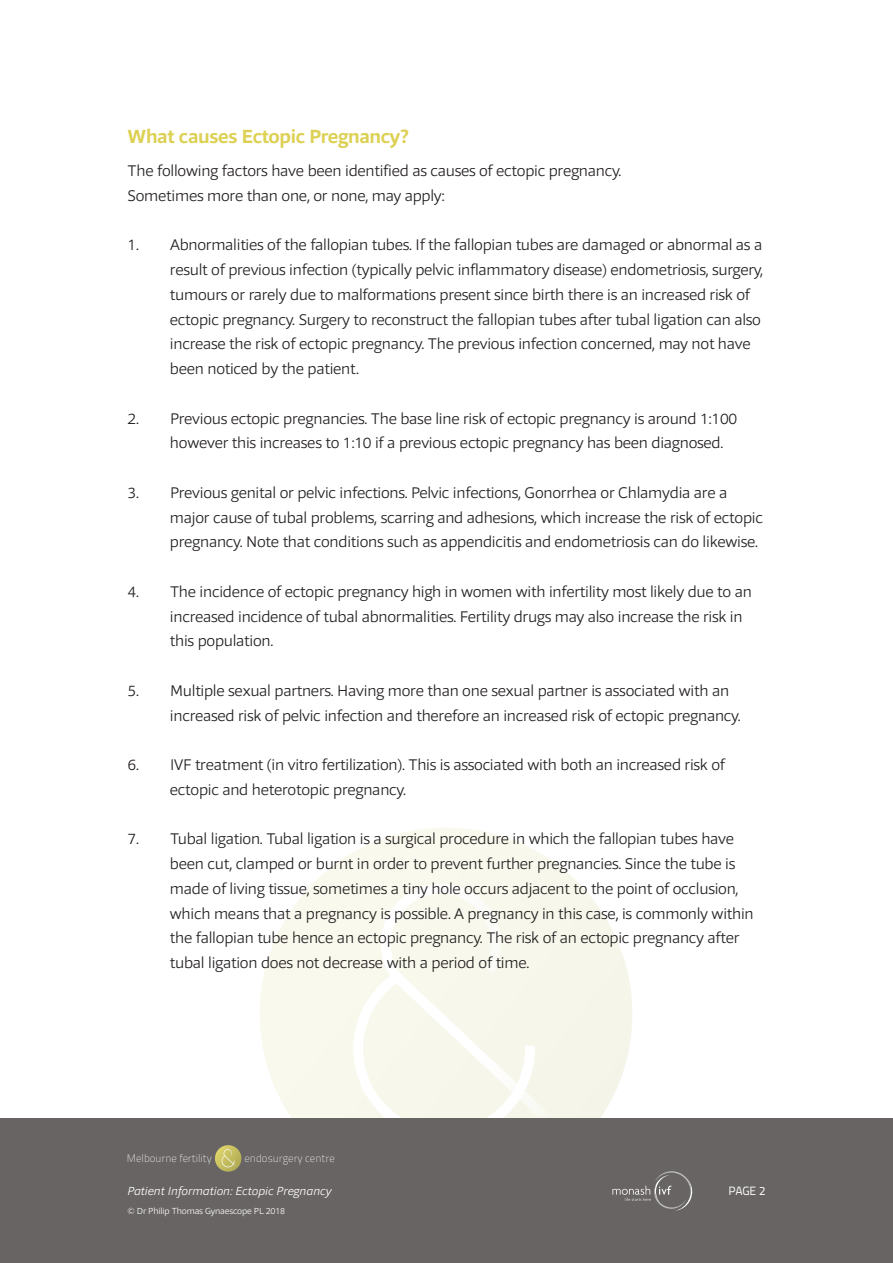
<style>
.page{position:relative;width:893px;height:1263px;background:#fff}
.page>*{position:absolute;margin:0;border:0;box-sizing:border-box;transform-origin:0 0}
.t1{font:700 19.5px "Foro Sans";letter-spacing:-.015em;color:#ddd155}
.t2{font:300 15.75px/24.8px "Foro Sans";letter-spacing:-.015em;color:#231f20}
.t3{font:italic 300 12px "Foro Sans";color:#fff}
.t4{font:12px "Titillium Text 22 L";color:#fff}
.t5{font:700 10.8px "Titillium Text 14 L";color:#fff}
.t6{font:300 9px "Foro Sans";letter-spacing:-.015em;color:#fff}
</style>
<div class="page">
<svg style="left:260px;top:828px;width:372px;height:290px"></svg>
<svg style="left:353px;top:884px;width:199px;height:234px;background:#f9f8ee"></svg>
<div style="left:0;top:1118px;width:893px;height:145px;background:#676463"></div>
<svg style="left:215px;top:1145px;width:26px;height:27px"></svg>
<svg style="left:222px;top:1149px;width:14px;height:18px"></svg>
<svg style="left:612px;top:1171px;width:80px;height:40px"></svg>
<p class="t1" style="left:128px;top:130px;width:283px">What causes Ectopic Pregnancy?</p>
<p class="t2" style="left:128px;top:160px;width:495px">The following factors have been identified as causes of ectopic pregnancy.<br>Sometimes more than one, or none, may apply:</p>
<p class="t2" style="left:170px;top:235px;width:595px;text-indent:-42px">1. Abnormalities of the fallopian tubes. If the fallopian tubes are damaged or abnormal as a result of previous infection (typically pelvic inflammatory disease) endometriosis, surgery, tumours or rarely due to malformations present since birth there is an increased risk of ectopic pregnancy. Surgery to reconstruct the fallopian tubes after tubal ligation can also increase the risk of ectopic pregnancy. The previous infection concerned, may not have been noticed by the patient.</p>
<p class="t2" style="left:170px;top:408px;width:569px;text-indent:-42px">2. Previous ectopic pregnancies. The base line risk of ectopic pregnancy is around 1:100 however this increases to 1:10 if a previous ectopic pregnancy has been diagnosed.</p>
<p class="t2" style="left:170px;top:482px;width:594px;text-indent:-42px">3. Previous genital or pelvic infections. Pelvic infections, Gonorrhea or Chlamydia are a major cause of tubal problems, scarring and adhesions, which increase the risk of ectopic pregnancy. Note that conditions such as appendicitis and endometriosis can do likewise.</p>
<p class="t2" style="left:170px;top:581px;width:583px;text-indent:-42px">4. The incidence of ectopic pregnancy high in women with infertility most likely due to an increased incidence of tubal abnormalities. Fertility drugs may also increase the risk in this population.</p>
<p class="t2" style="left:170px;top:680px;width:572px;text-indent:-42px">5. Multiple sexual partners. Having more than one sexual partner is associated with an increased risk of pelvic infection and therefore an increased risk of ectopic pregnancy.</p>
<p class="t2" style="left:170px;top:754px;width:557px;text-indent:-42px">6. IVF treatment (in vitro fertilization). This is associated with both an increased risk of ectopic and heterotopic pregnancy.</p>
<p class="t2" style="left:170px;top:829px;width:585px;text-indent:-42px">7. Tubal ligation. Tubal ligation is a surgical procedure in which the fallopian tubes have been cut, clamped or burnt in order to prevent further pregnancies. Since the tube is made of living tissue, sometimes a tiny hole occurs adjacent to the point of occlusion, which means that a pregnancy is possible. A pregnancy in this case, is commonly within the fallopian tube hence an ectopic pregnancy. The risk of an ectopic pregnancy after tubal ligation does not decrease with a period of time.</p>
<p class="t5" style="left:127px;top:1154px;width:87px">Melbourne fertility</p>
<p class="t5" style="left:244px;top:1154px;width:92px">endosurgery centre</p>
<p class="t3" style="left:128px;top:1187px;width:205px">Patient Information: Ectopic Pregnancy</p>
<p class="t4" style="left:728px;top:1187px;width:39px">PAGE 2</p>
<p class="t6" style="left:128px;top:1208px;width:159px">© Dr Philip Thomas Gynaescope PL 2018</p>
</div>
